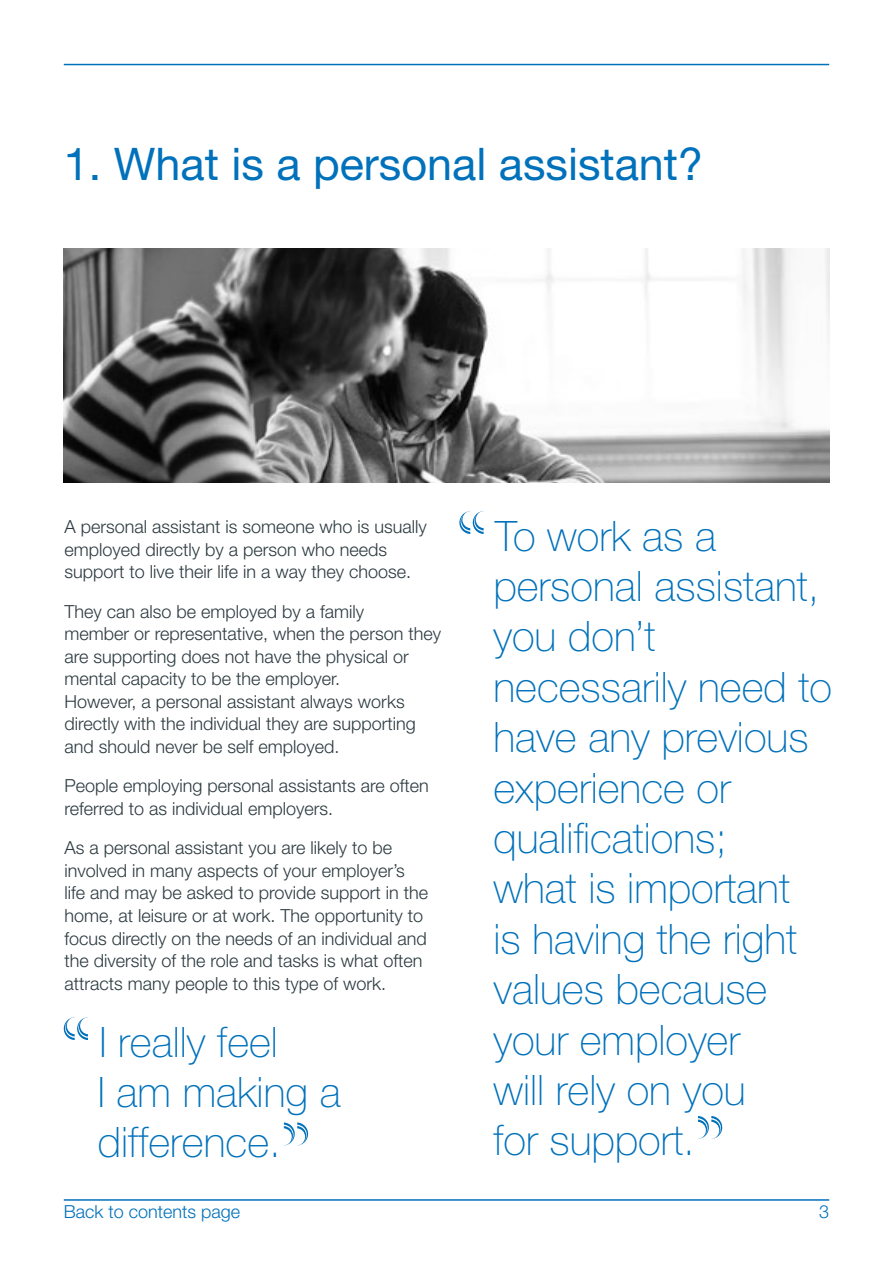
<style>
.page{position:relative;width:893px;height:1263px;background:#fff}
.page>*{position:absolute;margin:0;border:0;box-sizing:border-box;transform-origin:0 0}
.t1{font:45px "Helvetica Neue LT Std";color:#0071bb}
.t2{font:100 42px/50.4px "Helvetica Neue LT Std";color:#0071bb}
.t3{font:300 18px/22.5px "Helvetica Neue LT Std";color:#2c3a3f}
.t4{font:300 18px "Helvetica Neue LT Std";color:#0071bb}
</style>
<div class="page">
<svg style="left:459px;top:511px;width:25px;height:23px"></svg>
<svg style="left:698px;top:1116px;width:24px;height:23px"></svg>
<svg style="left:64px;top:1017px;width:24px;height:23px"></svg>
<svg style="left:284px;top:1122px;width:24px;height:23px"></svg>
<hr style="left:64px;top:64px;width:765px;height:1px;background:#0071bb">
<img style="left:64px;top:249px;width:765px;height:234px">
<hr style="left:64px;top:1199px;width:765px;height:2px;background:#0071bb">
<h1 class="t1" style="left:64px;top:137px;width:641px">1. What is a personal assistant?</h1>
<p class="t3" style="left:65px;top:515px;width:364px">A personal assistant is someone who is usually employed directly by a person who needs support to live their life in a way they choose.</p>
<p class="t3" style="left:65px;top:600px;width:378px">They can also be employed by a family<br>member or representative, when the person they are supporting does not have the physical or mental capacity to be the employer.<br>However, a personal assistant always works directly with the individual they are supporting and should never be self employed.</p>
<p class="t3" style="left:65px;top:774px;width:366px">People employing personal assistants are often referred to as individual employers.</p>
<p class="t3" style="left:65px;top:836px;width:365px">As a personal assistant you are likely to be involved in many aspects of your employer’s life and may be asked to provide support in the home, at leisure or at work. The opportunity to focus directly on the needs of an individual and the diversity of the role and tasks is what often attracts many people to this type of work.</p>
<h2 class="t2" style="left:98px;top:1016px;width:244px">I really feel<br>I am making a difference.</h2>
<h2 class="t2" style="left:493px;top:510px;width:340px">To work as a personal assistant, you don’t necessarily need to have any previous experience or qualifications;<br>what is important<br>is having the right values because your employer<br>will rely on you<br>for support.</h2>
<p class="t4" style="left:64px;top:1200px;width:178px">Back to contents page</p>
<p class="t4" style="left:819px;top:1200px;width:12px">3</p>
</div>
